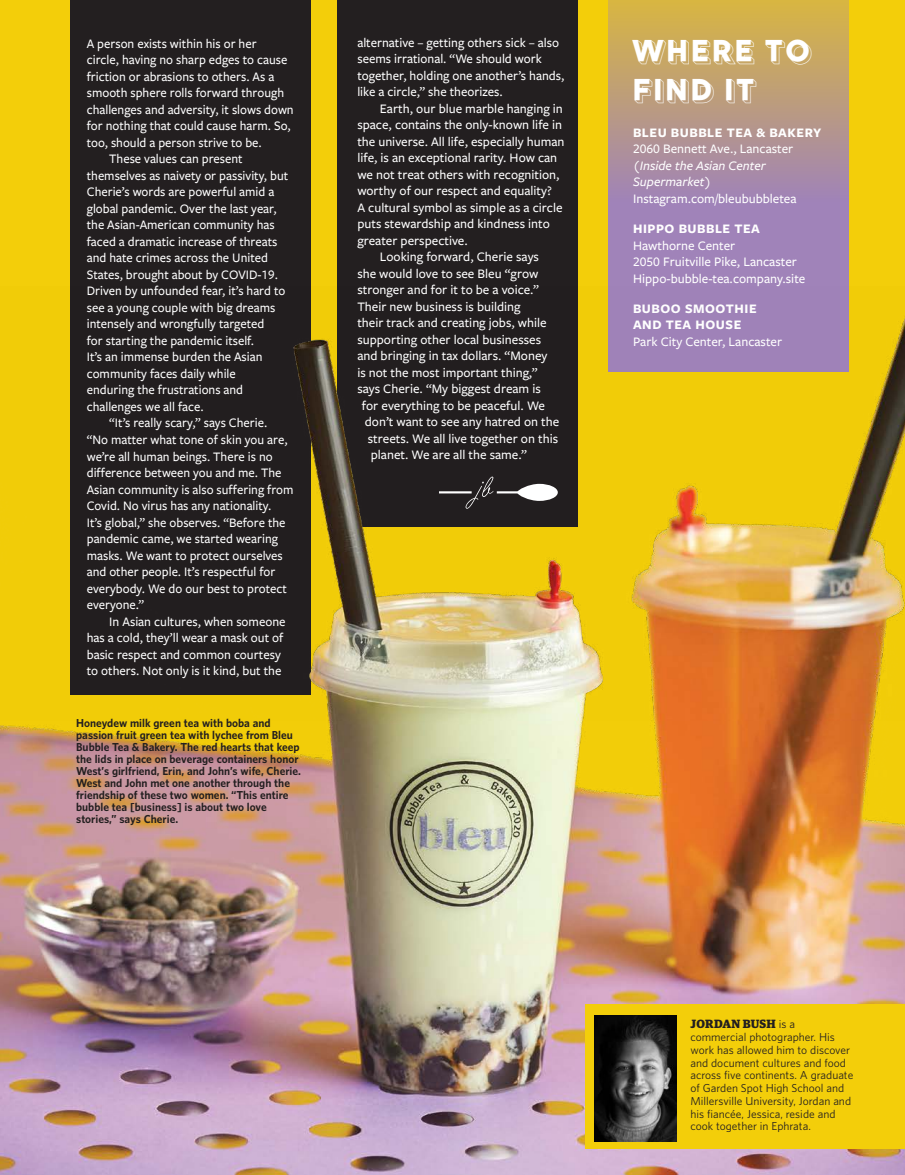
<style>
.page{position:relative;width:905px;height:1175px;background:#fff}
.page>*{position:absolute;margin:0;border:0;box-sizing:border-box;transform-origin:0 0}
.t1{font:33px/39.6px "Rig Bold Reverse";letter-spacing:.025em;color:#fff}
.t2{font:500 13.5px/16.5px "Freight Sans Pro";color:#fff}
.t3{font:700 13.5px/16.5px "Freight Sans Pro";letter-spacing:.04em;color:#fff}
.t4{font:italic 500 13.5px/16.5px "Freight Sans Pro";color:#fff}
.t5{font:700 12px "Guardian Egyp";letter-spacing:.02em;color:#231f20}
.t6{font:700 10.5px/12px "Whitney";color:#231f20}
.t7{font:10.5px/12.8px "Whitney";color:#231f20}
.s1{font-family:"Whitney";font-weight:400;font-size:10.5px}
</style>
<div class="page">
<img style="left:0;top:720px;width:904px;height:454px">
<div style="left:585px;top:1004px;width:319px;height:145px;background:#f3ce0a"></div>
<img style="left:594px;top:1015px;width:83px;height:126px">
<img style="left:0;top:0;width:904px;height:720px">
<svg style="left:465px;top:476px;width:28px;height:32px"></svg>
<hr style="left:497px;top:491px;width:32px;height:2px;background:#fff">
<svg style="left:517px;top:484px;width:41px;height:17px"></svg>
<hr style="left:439px;top:491px;width:32px;height:2px;background:#fff">
<p class="t2" style="left:87px;top:35px;width:171px">A person exists within his or her</p>
<p class="t2" style="left:87px;top:51px;width:202px">circle, having no sharp edges to cause</p>
<p class="t2" style="left:87px;top:68px;width:189px">friction or abrasions to others. As a</p>
<p class="t2" style="left:87px;top:84px;width:199px">smooth sphere rolls forward through</p>
<p class="t2" style="left:87px;top:101px;width:208px">challenges and adversity, it slows down</p>
<p class="t2" style="left:87px;top:117px;width:205px">for nothing that could cause harm. So,</p>
<p class="t2" style="left:87px;top:134px;width:176px">too, should a person strive to be.</p>
<p class="t2" style="left:109px;top:150px;width:135px">These values can present</p>
<p class="t2" style="left:87px;top:167px;width:203px">themselves as naivety or passivity, but</p>
<p class="t2" style="left:87px;top:183px;width:189px">Cherie’s words are powerful amid a</p>
<p class="t2" style="left:87px;top:200px;width:191px">global pandemic. Over the last year,</p>
<p class="t2" style="left:87px;top:216px;width:189px">the Asian-American community has</p>
<p class="t2" style="left:87px;top:233px;width:192px">faced a dramatic increase of threats</p>
<p class="t2" style="left:87px;top:249px;width:183px">and hate crimes across the United</p>
<p class="t2" style="left:87px;top:266px;width:193px">States, brought about by COVID-19.</p>
<p class="t2" style="left:87px;top:282px;width:200px">Driven by unfounded fear, it’s hard to</p>
<p class="t2" style="left:87px;top:299px;width:190px">see a young couple with big dreams</p>
<p class="t2" style="left:87px;top:315px;width:179px">intensely and wrongfully targeted</p>
<p class="t2" style="left:87px;top:332px;width:169px">for starting the pandemic itself.</p>
<p class="t2" style="left:87px;top:348px;width:177px">It’s an immense burden the Asian</p>
<p class="t2" style="left:87px;top:365px;width:151px">community faces daily while</p>
<p class="t2" style="left:87px;top:381px;width:158px">enduring the frustrations and</p>
<p class="t2" style="left:87px;top:398px;width:118px">challenges we all face.</p>
<p class="t2" style="left:109px;top:414px;width:159px">“It’s really scary,” says Cherie.</p>
<p class="t2" style="left:87px;top:431px;width:202px">“No matter what tone of skin you are,</p>
<p class="t2" style="left:87px;top:447px;width:187px">we’re all human beings. There is no</p>
<p class="t2" style="left:87px;top:464px;width:196px">difference between you and me. The</p>
<p class="t2" style="left:87px;top:480px;width:208px">Asian community is also suffering from</p>
<p class="t2" style="left:87px;top:497px;width:186px">Covid. No virus has any nationality.</p>
<p class="t2" style="left:87px;top:513px;width:200px">It’s global,” she observes. “Before the</p>
<p class="t2" style="left:87px;top:530px;width:193px">pandemic came, we started wearing</p>
<p class="t2" style="left:87px;top:546px;width:197px">masks. We want to protect ourselves</p>
<p class="t2" style="left:87px;top:563px;width:190px">and other people. It’s respectful for</p>
<p class="t2" style="left:87px;top:579px;width:201px">everybody. We do our best to protect</p>
<p class="t2" style="left:87px;top:596px;width:59px">everyone.”</p>
<p class="t2" style="left:109px;top:612px;width:178px">In Asian cultures, when someone</p>
<p class="t2" style="left:87px;top:629px;width:198px">has a cold, they’ll wear a mask out of</p>
<p class="t2" style="left:87px;top:645px;width:196px">basic respect and common courtesy</p>
<p class="t2" style="left:87px;top:662px;width:196px">to others. Not only is it kind, but the</p>
<p class="t6" style="left:76px;top:716px;width:226px">Honeydew milk green tea with boba and passion fruit green tea with lychee from Bleu Bubble Tea &amp; Bakery. The red hearts that keep the lids in place on beverage containers honor West’s girlfriend, Erin, and John’s wife, Cherie.<br>West and John met one another through the friendship of these two women. “This entire bubble tea [business] is about two love stories,” says Cherie.</p>
<p class="t2" style="left:357px;top:34px;width:209px">alternative – getting others sick – also seems irrational. “We should work together, holding one another’s hands, like a circle,” she theorizes.</p>
<p class="t2" style="left:380px;top:100px;width:184px">Earth, our blue marble hanging in</p>
<p class="t2" style="left:357px;top:116px;width:206px">space, contains the only-known life in</p>
<p class="t2" style="left:357px;top:133px;width:209px">the universe. All life, especially human</p>
<p class="t2" style="left:357px;top:149px;width:201px">life, is an exceptional rarity. How can</p>
<p class="t2" style="left:357px;top:166px;width:204px">we not treat others with recognition,</p>
<p class="t2" style="left:357px;top:182px;width:196px">worthy of our respect and equality?</p>
<p class="t2" style="left:357px;top:199px;width:207px">A cultural symbol as simple as a circle</p>
<p class="t2" style="left:357px;top:215px;width:194px">puts stewardship and kindness into</p>
<p class="t2" style="left:357px;top:232px;width:112px">greater perspective.</p>
<p class="t2" style="left:380px;top:248px;width:161px">Looking forward, Cherie says</p>
<p class="t2" style="left:357px;top:265px;width:182px">she would love to see Bleu “grow</p>
<p class="t2" style="left:357px;top:281px;width:183px">stronger and for it to be a voice.”</p>
<p class="t2" style="left:357px;top:298px;width:165px">Their new business is building</p>
<p class="t2" style="left:357px;top:314px;width:191px">their track and creating jobs, while</p>
<p class="t2" style="left:357px;top:331px;width:185px">supporting other local businesses</p>
<p class="t2" style="left:357px;top:347px;width:192px">and bringing in tax dollars. “Money</p>
<p class="t2" style="left:357px;top:364px;width:182px">is not the most important thing,”</p>
<p class="t2" style="left:357px;top:380px;width:185px">says Cherie. “My biggest dream is</p>
<p class="t2" style="left:362px;top:397px;width:185px">for everything to be peaceful. We</p>
<p class="t2" style="left:365px;top:413px;width:196px">don’t want to see any hatred on the</p>
<p class="t2" style="left:368px;top:430px;width:192px">streets. We all live together on this</p>
<p class="t2" style="left:371px;top:446px;width:157px">planet. We are all the same.”</p>
<h1 class="t1" style="left:633px;top:33px;width:180px">WHERE TO<br>FIND IT</h1>
<p class="t3" style="left:633px;top:124px;width:190px">BLEU BUBBLE TEA &amp; BAKERY</p>
<p class="t2" style="left:633px;top:140px;width:162px">2060 Bennett Ave., Lancaster</p>
<p class="t4" style="left:633px;top:157px;width:134px">(Inside the Asian Center<br>Supermarket)</p>
<p class="t2" style="left:633px;top:190px;width:165px">Instagram.com/bleububbletea</p>
<p class="t3" style="left:633px;top:220px;width:128px">HIPPO BUBBLE TEA</p>
<p class="t2" style="left:633px;top:236px;width:174px">Hawthorne Center<br>2050 Fruitville Pike, Lancaster<br>Hippo-bubble-tea.company.site</p>
<p class="t3" style="left:633px;top:299px;width:125px">BUBOO SMOOTHIE<br>AND TEA HOUSE</p>
<p class="t2" style="left:633px;top:332px;width:151px">Park City Center, Lancaster</p>
<p class="t5" style="left:690px;top:1015px;width:106px">JORDAN BUSH <span class="s1">is a</span></p>
<p class="t7" style="left:690px;top:1031px;width:164px">commercial photographer. His work has allowed him to discover and document cultures and food across five continents. A graduate of Garden Spot High School and<br>Millersville University, Jordan and his fiancée, Jessica, reside and cook together in Ephrata.</p>
</div>
